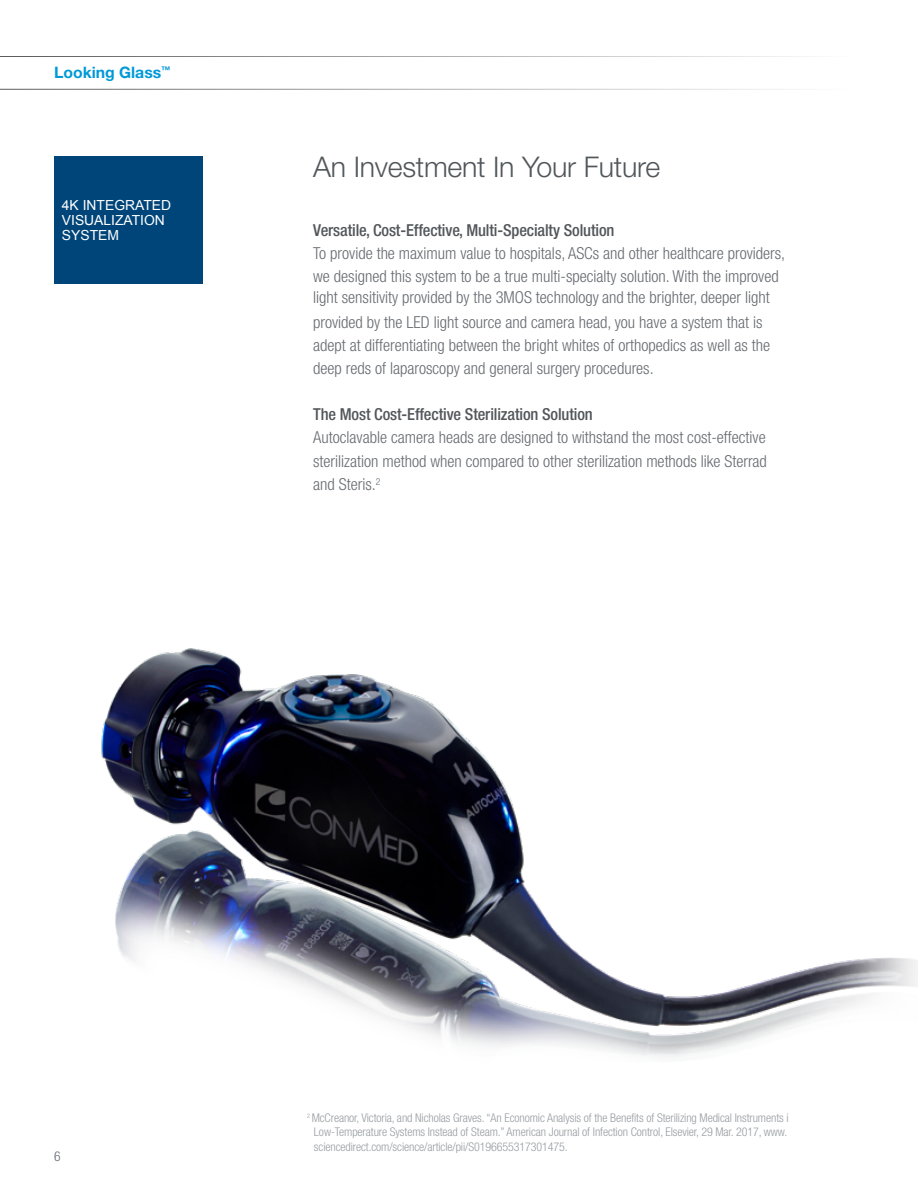
<style>
.page{position:relative;width:918px;height:1188px;background:#fff}
.page>*{position:absolute;margin:0;border:0;box-sizing:border-box;transform-origin:0 0}
.t1{font:300 28.5px "Helvetica Neue LT Std";letter-spacing:-.01em;color:#52575b}
.t2{font:300 condensed 16.5px/22.4px "Helvetica Neue LT Std";color:#676c71}
.t3{font:500 condensed 16.5px "Helvetica Neue LT Std";letter-spacing:-.01em;color:#52575b}
.t4{font:700 15.75px "Helvetica Neue LT Std";color:#0099d8}
.t5{font:13.8px/15px "Arial";color:#fff}
.t6{font:300 condensed 13.5px "Helvetica Neue LT Std";color:#676c71}
.t7{font:300 condensed 12px/14.4px "Helvetica Neue LT Std";letter-spacing:-.01em;color:#979da1;text-align:justify}
</style>
<div class="page">
<hr style="left:0;top:89px;width:918px;height:1px;background:#58595b">
<hr style="left:0;top:56px;width:918px;height:1px;background:#58595b">
<div style="left:54px;top:157px;width:148px;height:127px;background:#004579"></div>
<img style="left:101px;top:648px;width:817px;height:410px">
<p class="t4" style="left:54px;top:63px;width:118px">Looking Glass<sup>™</sup></p>
<p class="t5" style="left:62px;top:198px;width:111px">4K INTEGRATED<br>VISUALIZATION<br>SYSTEM</p>
<h1 class="t1" style="left:313px;top:149px;width:348px">An Investment In Your Future</h1>
<p class="t3" style="left:313px;top:220px;width:303px">Versatile, Cost-Effective, Multi-Specialty Solution</p>
<p class="t2" style="left:313px;top:242px;width:474px">To provide the maximum value to hospitals, ASCs and other healthcare providers, we designed this system to be a true multi-specialty solution. With the improved light sensitivity provided by the 3MOS technology and the brighter, deeper light</p>
<p class="t2" style="left:313px;top:310px;width:459px;line-height:23px">provided by the LED light source and camera head, you have a system that is adept at differentiating between the bright whites of orthopedics as well as the deep reds of laparoscopy and general surgery procedures.</p>
<p class="t3" style="left:313px;top:404px;width:281px">The Most Cost-Effective Sterilization Solution</p>
<p class="t2" style="left:313px;top:426px;width:455px;line-height:23.4px;text-align:justify">Autoclavable camera heads are designed to withstand the most cost-effective sterilization method when compared to other sterilization methods like Sterrad and Steris.<sup>2</sup></p>
<p class="t6" style="left:54px;top:1148px;width:8px">6</p>
<p class="t7" style="left:314px;top:1110px;width:476px;text-indent:-7px"><sup>2</sup> McCreanor, Victoria, and Nicholas Graves. “An Economic Analysis of the Benefits of Sterilizing Medical Instruments i Low-Temperature Systems Instead of Steam.” American Journal of Infection Control, Elsevier, 29 Mar. 2017, www. sciencedirect.com/science/article/pii/S0196655317301475.</p>
</div>
